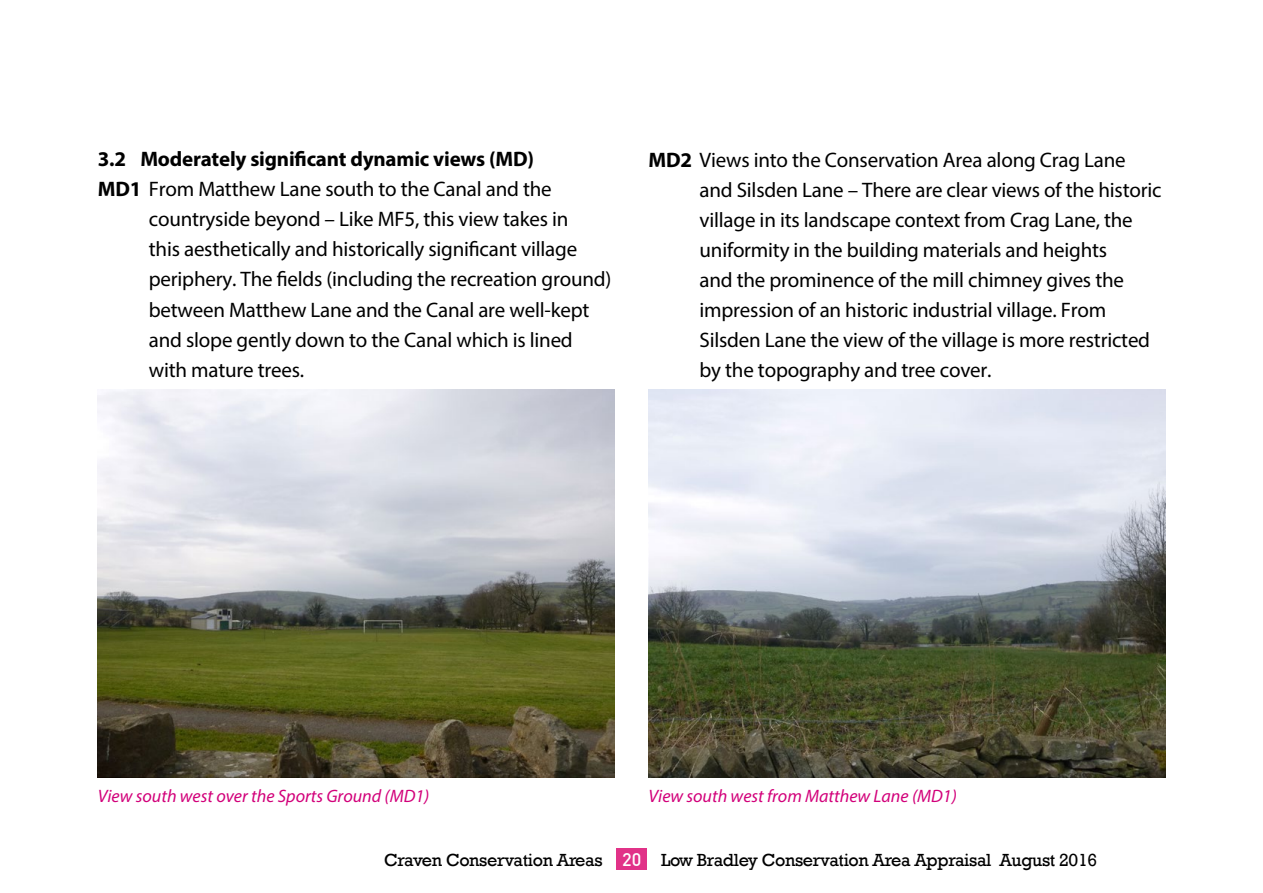
<style>
.page{position:relative;width:1263px;height:893px;background:#fff}
.page>*{position:absolute;margin:0;border:0;box-sizing:border-box;transform-origin:0 0}
.t1{font:21px/30px "Myriad Pro";letter-spacing:-.01em;color:#000}
.t2{font:700 21px "Myriad Pro";letter-spacing:-.01em;color:#000}
.t3{font:18px "Rockwell";letter-spacing:-.02em;color:#000}
.t4{font:italic 18px "Myriad Pro";color:#d2007a}
.s1{font-weight:700}
.s2{font-family:"DIN";font-weight:500;color:#fff}
</style>
<div class="page">
<div style="left:617px;top:848px;width:30px;height:22px;background:#e13288"></div>
<img style="left:98px;top:390px;width:516px;height:387px">
<img style="left:648px;top:390px;width:517px;height:387px">
<h3 class="t2" style="left:98px;top:146px;width:438px">3.2 Moderately signifcant dynamic views (MD)</h3>
<p class="t1" style="left:149px;top:174px;width:464px;text-indent:-51px"><span class="s1">MD1</span> From Matthew Lane south to the Canal and the countryside beyond – Like MF5, this view takes in<br>this aesthetically and historically signifcant village periphery. The felds (including the recreation ground) between Matthew Lane and the Canal are well-kept and slope gently down to the Canal which is lined with mature trees.</p>
<p class="t1" style="left:699px;top:144px;width:463px;text-indent:-51px"><span class="s1">MD2</span> Views into the Conservation Area along Crag Lane and Silsden Lane – There are clear views of the historic village in its landscape context from Crag Lane, the uniformity in the building materials and heights<br>and the prominence of the mill chimney gives the impression of an historic industrial village. From Silsden Lane the view of the village is more restricted by the topography and tree cover.</p>
<p class="t4" style="left:98px;top:784px;width:333px">View south west over the Sports Ground (MD1)</p>
<p class="t4" style="left:648px;top:784px;width:310px">View south west from Matthew Lane (MD1)</p>
<p class="t3" style="left:384px;top:849px;width:714px">Craven Conservation Areas <span class="s2">20</span> Low Bradley Conservation Area Appraisal August 2016</p>
</div>
